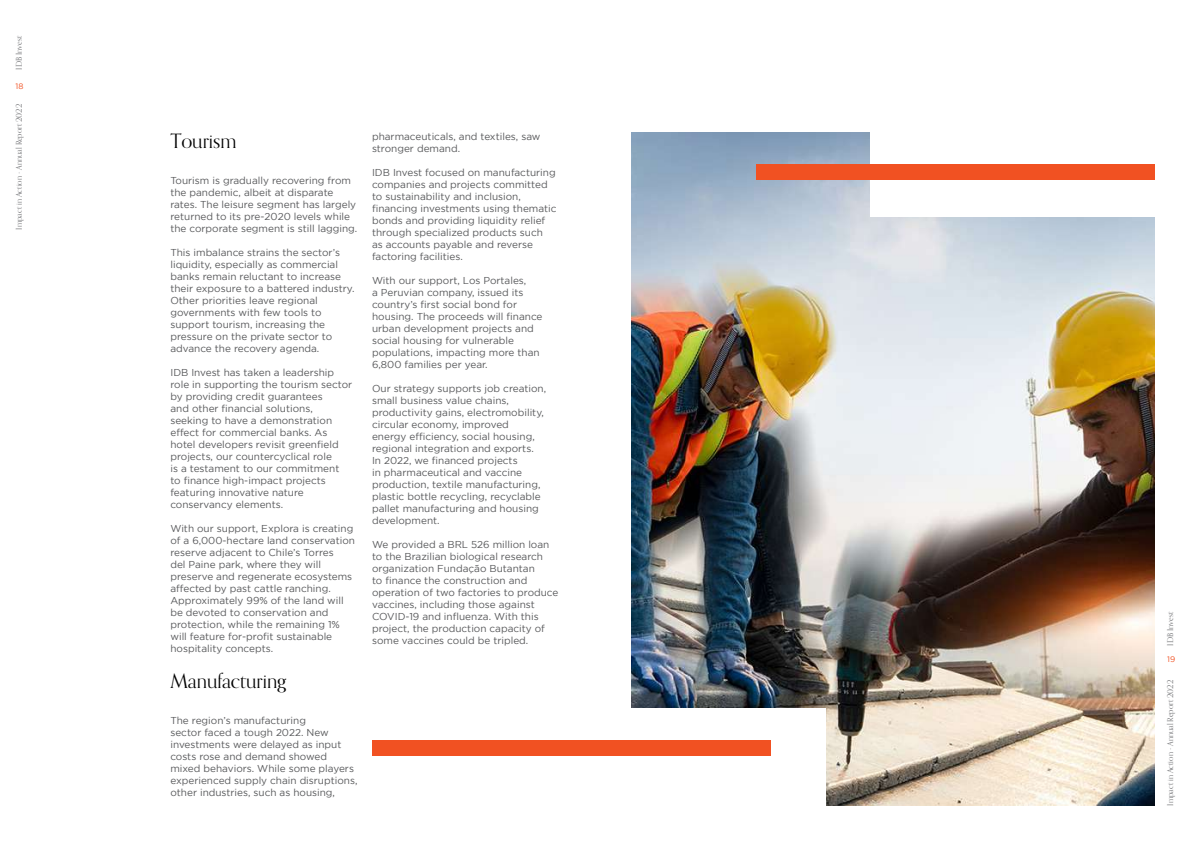
<style>
.page{position:relative;width:1191px;height:842px;background:#fff}
.page>*{position:absolute;margin:0;border:0;box-sizing:border-box;transform-origin:0 0}
.t1{font:20px "Orpheus Pro";color:#000}
.t2{font:10px/12px "Gotham";color:#57585a}
.t3{font:8px "Orpheus Pro";color:#6c6d70}
.t4{font:8px "Gotham";color:#f15122}
</style>
<div class="page">
<img style="left:631px;top:132px;width:524px;height:674px">
<div style="left:631px;top:708px;width:195px;height:120px;background:#fff"></div>
<div style="left:870px;top:120px;width:298px;height:96px;background:#fff"></div>
<div style="left:756px;top:165px;width:399px;height:15px;background:#f15122"></div>
<div style="left:372px;top:741px;width:398px;height:15px;background:#f15122"></div>
<p class="t3" style="left:14px;top:69px;width:35px;rotate:-90deg">IDB Invest</p>
<p class="t4" style="left:16px;top:81px;width:9px">18</p>
<p class="t3" style="left:14px;top:230px;width:127px;rotate:-90deg">Impact in Action - Annual Report 2022</p>
<h1 class="t1" style="left:170px;top:129px;width:67px">Tourism</h1>
<p class="t2" style="left:170px;top:174px;width:188px">Tourism is gradually recovering from the pandemic, albeit at disparate rates. The leisure segment has largely returned to its pre-2020 levels while the corporate segment is still lagging.</p>
<p class="t2" style="left:170px;top:246px;width:185px">This imbalance strains the sector’s liquidity, especially as commercial banks remain reluctant to increase their exposure to a battered industry.<br>Other priorities leave regional governments with few tools to support tourism, increasing the pressure on the private sector to advance the recovery agenda.</p>
<p class="t2" style="left:170px;top:366px;width:183px">IDB Invest has taken a leadership role in supporting the tourism sector by providing credit guarantees<br>and other financial solutions, seeking to have a demonstration effect for commercial banks. As hotel developers revisit greenfield projects, our countercyclical role<br>is a testament to our commitment<br>to finance high-impact projects featuring innovative nature conservancy elements.</p>
<p class="t2" style="left:170px;top:522px;width:186px">With our support, Explora is creating of a 6,000-hectare land conservation reserve adjacent to Chile’s Torres<br>del Paine park, where they will preserve and regenerate ecosystems affected by past cattle ranching.<br>Approximately 99% of the land will be devoted to conservation and protection, while the remaining 1% will feature for-profit sustainable hospitality concepts.</p>
<h1 class="t1" style="left:170px;top:669px;width:118px">Manufacturing</h1>
<p class="t2" style="left:170px;top:714px;width:189px">The region’s manufacturing<br>sector faced a tough 2022. New investments were delayed as input costs rose and demand showed mixed behaviors. While some players experienced supply chain disruptions, other industries, such as housing,</p>
<p class="t2" style="left:372px;top:130px;width:170px">pharmaceuticals, and textiles, saw stronger demand.</p>
<p class="t2" style="left:372px;top:166px;width:186px">IDB Invest focused on manufacturing companies and projects committed to sustainability and inclusion, financing investments using thematic bonds and providing liquidity relief through specialized products such<br>as accounts payable and reverse factoring facilities.</p>
<p class="t2" style="left:372px;top:274px;width:172px">With our support, Los Portales,<br>a Peruvian company, issued its country’s first social bond for housing. The proceeds will finance urban development projects and social housing for vulnerable populations, impacting more than<br>6,800 families per year.</p>
<p class="t2" style="left:372px;top:382px;width:176px">Our strategy supports job creation, small business value chains, productivity gains, electromobility, circular economy, improved<br>energy efficiency, social housing, regional integration and exports.<br>In 2022, we financed projects<br>in pharmaceutical and vaccine production, textile manufacturing, plastic bottle recycling, recyclable pallet manufacturing and housing development.</p>
<p class="t2" style="left:372px;top:538px;width:188px">We provided a BRL 526 million loan to the Brazilian biological research organization Fundação Butantan<br>to finance the construction and operation of two factories to produce vaccines, including those against COVID-19 and influenza. With this project, the production capacity of some vaccines could be tripled.</p>
<p class="t3" style="left:1165px;top:645px;width:35px;rotate:-90deg">IDB Invest</p>
<p class="t4" style="left:1167px;top:654px;width:10px">19</p>
<p class="t3" style="left:1165px;top:806px;width:127px;rotate:-90deg">Impact in Action - Annual Report 2022</p>
</div>
